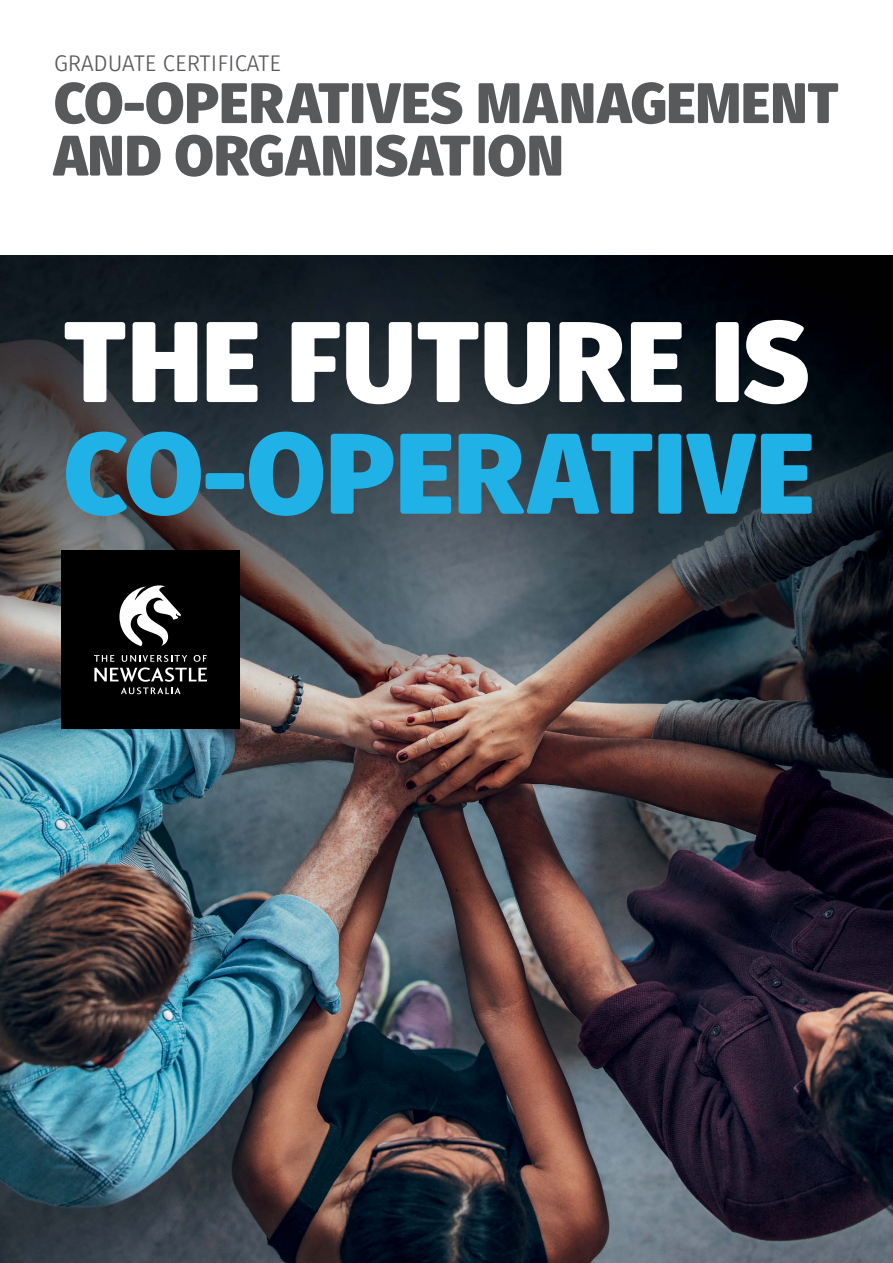
<style>
.page{position:relative;width:893px;height:1263px;background:#fff}
.page>*{position:absolute;margin:0;border:0;box-sizing:border-box;transform-origin:0 0}
.t1{font:900 114.45px "Fuse V.2 Display";color:#20b1e7}
.t2{font:900 114.45px "Fuse V.2 Display";letter-spacing:.01em;color:#fff}
.t3{font:900 57px/52.5px "Fuse V.2 Display";color:#58595b}
.t4{font:22.5px "Fuse V.2 Display";color:#58595b}
</style>
<div class="page">
<img style="left:0;top:255px;width:893px;height:1008px">
<div style="left:61px;top:550px;width:179px;height:179px;background:#000"></div>
<svg style="left:94px;top:655px;width:113px;height:39px"></svg>
<svg style="left:119px;top:585px;width:62px;height:61px"></svg>
<p class="t4" style="left:54px;top:50px;width:229px">GRADUATE CERTIFICATE</p>
<p class="t3" style="left:54px;top:77px;width:786px">CO-OPERATIVES MANAGEMENT<br>AND ORGANISATION</p>
<h1 class="t2" style="left:64px;top:284px;width:747px">THE FUTURE IS</h1>
<h1 class="t1" style="left:64px;top:396px;width:753px">CO-OPERATIVE</h1>
</div>
